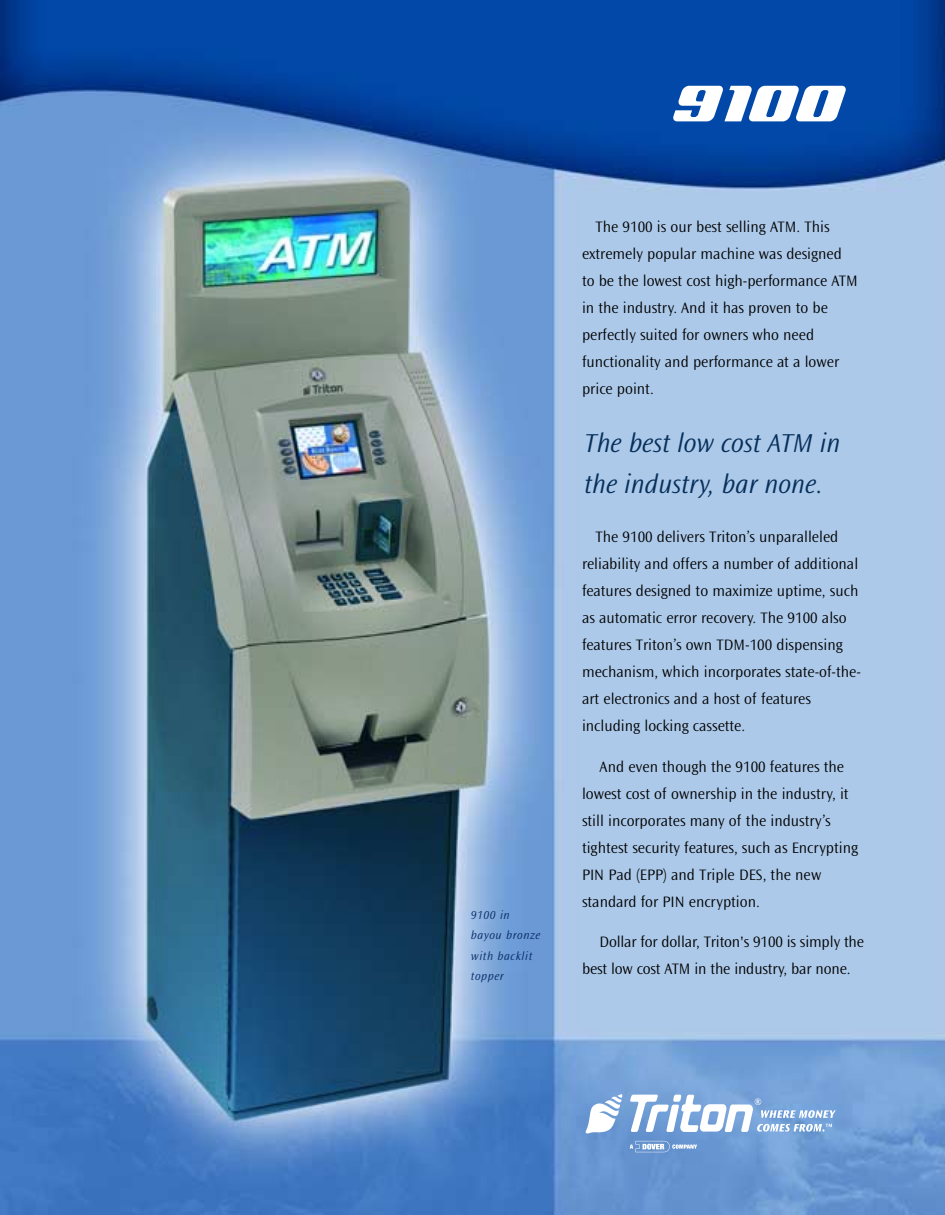
<style>
.page{position:relative;width:945px;height:1215px;background:#fff}
.page>*{position:absolute;margin:0;border:0;box-sizing:border-box;transform-origin:0 0}
.t1{font:italic 300 27px/40.5px "Ocean Sans";color:#062f5a}
.t2{font:300 15.75px/27px "Ocean Sans";color:#000}
.t3{font:italic 300 12px/20.2px "Ocean Sans";letter-spacing:.05em;color:#082f68}
</style>
<div class="page">
<img style="left:0;top:0;width:945px;height:1214px">
<svg style="left:630px;top:1141px;width:67px;height:11px"></svg>
<svg style="left:585px;top:1094px;width:37px;height:40px"></svg>
<svg style="left:630px;top:1095px;width:206px;height:37px"></svg>
<div style="left:672px;top:86px;width:174px;height:35px;background:#0248a8"></div>
<p class="t3" style="left:471px;top:906px;width:71px">9100 in bayou bronze with backlit topper</p>
<p class="t2" style="left:582px;top:214px;width:277px;text-indent:13px">The 9100 is our best selling ATM. This extremely popular machine was designed to be the lowest cost high-performance ATM in the industry. And it has proven to be perfectly suited for owners who need functionality and performance at a lower price point.</p>
<h1 class="t1" style="left:584px;top:425px;width:258px">The best low cost ATM in the industry, bar none.</h1>
<p class="t2" style="left:582px;top:525px;width:281px;text-indent:13px">The 9100 delivers Triton’s unparalleled reliability and offers a number of additional features designed to maximize uptime, such as automatic error recovery. The 9100 also features Triton’s own TDM-100 dispensing mechanism, which incorporates state-of-the&shy;art electronics and a host of features including locking cassette.</p>
<p class="t2" style="left:582px;top:754px;width:278px;text-indent:18px">And even though the 9100 features the lowest cost of ownership in the industry, it still incorporates many of the industry’s tightest security features, such as Encrypting PIN Pad (EPP) and Triple DES, the new standard for PIN encryption.</p>
<p class="t2" style="left:582px;top:930px;width:284px;text-indent:18px">Dollar for dollar, Triton's 9100 is simply the best low cost ATM in the industry, bar none.</p>
</div>
